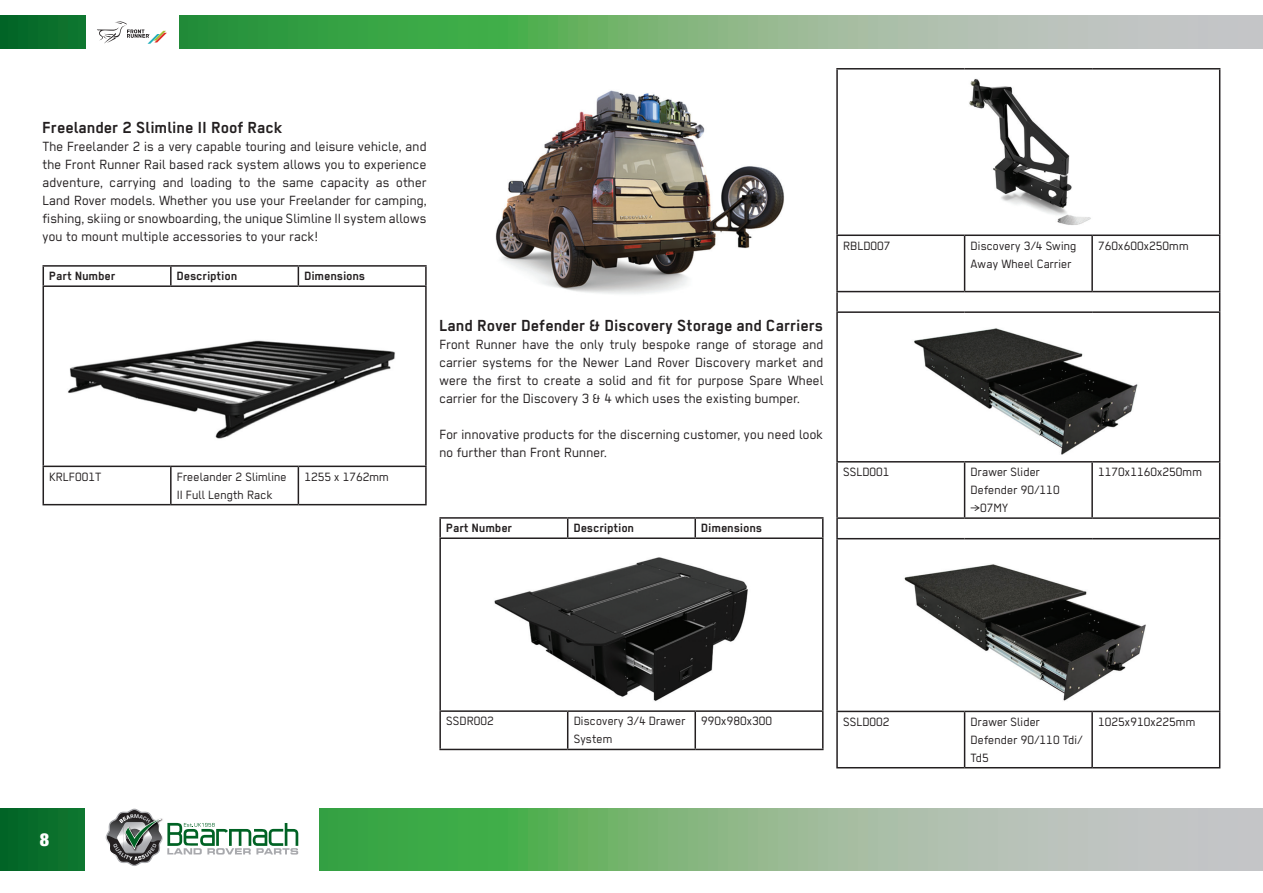
<style>
.page{position:relative;width:1263px;height:893px;background:#fff}
.page>*{position:absolute;margin:0;border:0;box-sizing:border-box;transform-origin:0 0}
.Hel_Med_8pt_Obli{font:700 18px "Regular";color:#231f20}
.t1{font:900 condensed 18px "Helvetica Neue LT Std";color:#fff}
.Hel_Med_8pt_Obli-2{font:15px/18px "Regular";color:#231f20;text-align:justify}
.Hel_Med_8pt_Obli-3{font:13.5px/18px "Regular";color:#231f20}
.Hel_Med_8pt_Obli-4{font:700 13.5px "Regular";color:#231f20}
</style>
<div class="page">
<hr style="left:43px;top:265px;width:128px;height:2px;background:#231f20">
<svg style="left:43px;top:267px;width:1px;height:18px"></svg>
<hr style="left:171px;top:265px;width:127px;height:2px;background:#231f20">
<svg style="left:170px;top:267px;width:2px;height:18px"></svg>
<hr style="left:298px;top:265px;width:129px;height:2px;background:#231f20">
<svg style="left:298px;top:267px;width:1px;height:18px"></svg>
<svg style="left:425px;top:267px;width:2px;height:18px"></svg>
<hr style="left:43px;top:285px;width:128px;height:2px;background:#231f20">
<hr style="left:43px;top:287px;width:1px;height:179px;background:#231f20">
<hr style="left:171px;top:285px;width:127px;height:2px;background:#231f20">
<hr style="left:298px;top:285px;width:129px;height:2px;background:#231f20">
<hr style="left:425px;top:287px;width:2px;height:179px;background:#231f20">
<hr style="left:43px;top:466px;width:128px;height:1px;background:#231f20">
<hr style="left:43px;top:467px;width:1px;height:37px;background:#231f20">
<hr style="left:171px;top:466px;width:127px;height:1px;background:#231f20">
<hr style="left:170px;top:467px;width:2px;height:37px;background:#231f20">
<hr style="left:298px;top:466px;width:129px;height:1px;background:#231f20">
<hr style="left:298px;top:467px;width:1px;height:37px;background:#231f20">
<hr style="left:425px;top:467px;width:2px;height:37px;background:#231f20">
<hr style="left:43px;top:504px;width:128px;height:1px;background:#231f20">
<hr style="left:171px;top:504px;width:127px;height:1px;background:#231f20">
<hr style="left:298px;top:504px;width:129px;height:1px;background:#231f20">
<hr style="left:439px;top:517px;width:129px;height:2px;background:#231f20">
<svg style="left:439px;top:519px;width:2px;height:18px"></svg>
<hr style="left:568px;top:517px;width:127px;height:2px;background:#231f20">
<svg style="left:567px;top:519px;width:1px;height:18px"></svg>
<hr style="left:695px;top:517px;width:128px;height:2px;background:#231f20">
<svg style="left:694px;top:519px;width:2px;height:18px"></svg>
<svg style="left:822px;top:519px;width:1px;height:18px"></svg>
<hr style="left:439px;top:537px;width:129px;height:2px;background:#231f20">
<hr style="left:439px;top:539px;width:2px;height:171px;background:#231f20">
<hr style="left:568px;top:537px;width:127px;height:2px;background:#231f20">
<hr style="left:695px;top:537px;width:128px;height:2px;background:#231f20">
<hr style="left:822px;top:539px;width:1px;height:171px;background:#231f20">
<hr style="left:439px;top:710px;width:129px;height:2px;background:#231f20">
<hr style="left:439px;top:712px;width:2px;height:37px;background:#231f20">
<hr style="left:568px;top:710px;width:127px;height:2px;background:#231f20">
<hr style="left:567px;top:712px;width:1px;height:37px;background:#231f20">
<hr style="left:695px;top:710px;width:128px;height:2px;background:#231f20">
<hr style="left:694px;top:712px;width:2px;height:37px;background:#231f20">
<hr style="left:822px;top:712px;width:1px;height:37px;background:#231f20">
<hr style="left:439px;top:749px;width:129px;height:1px;background:#231f20">
<hr style="left:568px;top:749px;width:127px;height:1px;background:#231f20">
<hr style="left:695px;top:749px;width:128px;height:1px;background:#231f20">
<hr style="left:836px;top:68px;width:129px;height:2px;background:#231f20">
<hr style="left:836px;top:70px;width:2px;height:165px;background:#231f20">
<hr style="left:965px;top:68px;width:127px;height:2px;background:#231f20">
<hr style="left:1092px;top:68px;width:128px;height:2px;background:#231f20">
<hr style="left:1219px;top:70px;width:1px;height:165px;background:#231f20">
<hr style="left:836px;top:235px;width:129px;height:1px;background:#231f20">
<hr style="left:836px;top:236px;width:2px;height:55px;background:#231f20">
<hr style="left:965px;top:235px;width:127px;height:1px;background:#231f20">
<hr style="left:964px;top:236px;width:1px;height:55px;background:#231f20">
<hr style="left:1092px;top:235px;width:128px;height:1px;background:#231f20">
<hr style="left:1091px;top:236px;width:2px;height:55px;background:#231f20">
<hr style="left:1219px;top:236px;width:1px;height:55px;background:#231f20">
<hr style="left:836px;top:291px;width:129px;height:1px;background:#231f20">
<svg style="left:836px;top:292px;width:2px;height:19px"></svg>
<hr style="left:965px;top:291px;width:127px;height:1px;background:#231f20">
<hr style="left:1092px;top:291px;width:128px;height:1px;background:#231f20">
<svg style="left:1219px;top:292px;width:1px;height:19px"></svg>
<hr style="left:836px;top:311px;width:129px;height:2px;background:#231f20">
<hr style="left:836px;top:313px;width:2px;height:148px;background:#231f20">
<hr style="left:965px;top:311px;width:127px;height:2px;background:#231f20">
<hr style="left:1092px;top:311px;width:128px;height:2px;background:#231f20">
<hr style="left:1219px;top:313px;width:1px;height:148px;background:#231f20">
<hr style="left:836px;top:461px;width:129px;height:2px;background:#231f20">
<hr style="left:836px;top:463px;width:2px;height:54px;background:#231f20">
<hr style="left:965px;top:461px;width:127px;height:2px;background:#231f20">
<hr style="left:964px;top:463px;width:1px;height:54px;background:#231f20">
<hr style="left:1092px;top:461px;width:128px;height:2px;background:#231f20">
<hr style="left:1091px;top:463px;width:2px;height:54px;background:#231f20">
<hr style="left:1219px;top:463px;width:1px;height:54px;background:#231f20">
<hr style="left:836px;top:517px;width:129px;height:2px;background:#231f20">
<svg style="left:836px;top:519px;width:2px;height:19px"></svg>
<hr style="left:965px;top:517px;width:127px;height:2px;background:#231f20">
<hr style="left:1092px;top:517px;width:128px;height:2px;background:#231f20">
<svg style="left:1219px;top:519px;width:1px;height:19px"></svg>
<hr style="left:836px;top:538px;width:129px;height:1px;background:#231f20">
<hr style="left:836px;top:539px;width:2px;height:172px;background:#231f20">
<hr style="left:965px;top:538px;width:127px;height:1px;background:#231f20">
<hr style="left:1092px;top:538px;width:128px;height:1px;background:#231f20">
<hr style="left:1219px;top:539px;width:1px;height:172px;background:#231f20">
<hr style="left:836px;top:711px;width:129px;height:1px;background:#231f20">
<hr style="left:836px;top:712px;width:2px;height:55px;background:#231f20">
<hr style="left:965px;top:711px;width:127px;height:1px;background:#231f20">
<hr style="left:964px;top:712px;width:1px;height:55px;background:#231f20">
<hr style="left:1092px;top:711px;width:128px;height:1px;background:#231f20">
<hr style="left:1091px;top:712px;width:2px;height:55px;background:#231f20">
<hr style="left:1219px;top:712px;width:1px;height:55px;background:#231f20">
<hr style="left:836px;top:767px;width:129px;height:1px;background:#231f20">
<hr style="left:965px;top:767px;width:127px;height:1px;background:#231f20">
<hr style="left:1092px;top:767px;width:128px;height:1px;background:#231f20">
<svg style="left:0;top:809px;width:1263px;height:62px"></svg>
<svg style="left:0;top:15px;width:1263px;height:34px"></svg>
<div style="left:85px;top:804px;width:234px;height:71px;background:#fff"></div>
<svg style="left:106px;top:809px;width:192px;height:57px"></svg>
<div style="left:86px;top:15px;width:93px;height:34px;background:#fff"></div>
<svg style="left:97px;top:21px;width:70px;height:23px"></svg>
<img style="left:68px;top:340px;width:327px;height:99px">
<img style="left:494px;top:557px;width:254px;height:144px">
<img style="left:969px;top:78px;width:122px;height:147px">
<img style="left:914px;top:328px;width:224px;height:127px">
<img style="left:904px;top:564px;width:242px;height:137px">
<img style="left:495px;top:90px;width:289px;height:204px">
<p class="Hel_Med_8pt_Obli" style="left:43px;top:118px;width:242px">Freelander 2 Slimline II Roof Rack</p>
<p class="Hel_Med_8pt_Obli-2" style="left:43px;top:137px;width:386px">The Freelander 2 is a very capable touring and leisure vehicle, and the Front Runner Rail based rack system allows you to experience adventure, carrying and loading to the same capacity as other Land Rover models. Whether you use your Freelander for camping, fishing, skiing or snowboarding, the unique Slimline II system allows you to mount multiple accessories to your rack!</p>
<p class="Hel_Med_8pt_Obli-4" style="left:49px;top:269px;width:68px">Part Number</p>
<p class="Hel_Med_8pt_Obli-4" style="left:177px;top:269px;width:62px">Description</p>
<p class="Hel_Med_8pt_Obli-4" style="left:304px;top:269px;width:63px">Dimensions</p>
<p class="Hel_Med_8pt_Obli-3" style="left:49px;top:467px;width:54px">KRLF001T</p>
<p class="Hel_Med_8pt_Obli-3" style="left:177px;top:467px;width:111px">Freelander 2 Slimline<br>II Full Length Rack</p>
<p class="Hel_Med_8pt_Obli-3" style="left:304px;top:467px;width:86px">1255 x 1762mm</p>
<p class="Hel_Med_8pt_Obli" style="left:439px;top:316px;width:386px">Land Rover Defender &amp; Discovery Storage and Carriers</p>
<p class="Hel_Med_8pt_Obli-2" style="left:439px;top:335px;width:386px">Front Runner have the only truly bespoke range of storage and carrier systems for the Newer Land Rover Discovery market and were the first to create a solid and fit for purpose Spare Wheel carrier for the Discovery 3 &amp; 4 which uses the existing bumper.</p>
<p class="Hel_Med_8pt_Obli-2" style="left:439px;top:425px;width:386px">For innovative products for the discerning customer, you need look no further than Front Runner.</p>
<p class="Hel_Med_8pt_Obli-4" style="left:446px;top:521px;width:68px">Part Number</p>
<p class="Hel_Med_8pt_Obli-4" style="left:574px;top:521px;width:62px">Description</p>
<p class="Hel_Med_8pt_Obli-4" style="left:701px;top:521px;width:63px">Dimensions</p>
<p class="Hel_Med_8pt_Obli-3" style="left:843px;top:236px;width:49px">RBLD007</p>
<p class="Hel_Med_8pt_Obli-3" style="left:971px;top:236px;width:107px">Discovery 3/4 Swing<br>Away Wheel Carrier</p>
<p class="Hel_Med_8pt_Obli-3" style="left:1098px;top:236px;width:92px">760x600x250mm</p>
<p class="Hel_Med_8pt_Obli-3" style="left:843px;top:463px;width:48px">SSLD001</p>
<p class="Hel_Med_8pt_Obli-3" style="left:971px;top:463px;width:91px">Drawer Slider<br>Defender 90/110 &gt;07MY</p>
<p class="Hel_Med_8pt_Obli-3" style="left:1098px;top:463px;width:105px">1170x1160x250mm</p>
<p class="t1" style="left:40px;top:829px;width:11px">8</p>
<p class="Hel_Med_8pt_Obli-3" style="left:446px;top:712px;width:49px">SSDR002</p>
<p class="Hel_Med_8pt_Obli-3" style="left:574px;top:712px;width:113px">Discovery 3/4 Drawer<br>System</p>
<p class="Hel_Med_8pt_Obli-3" style="left:701px;top:712px;width:73px">990x980x300</p>
<p class="Hel_Med_8pt_Obli-3" style="left:843px;top:712px;width:48px">SSLD002</p>
<p class="Hel_Med_8pt_Obli-3" style="left:971px;top:712px;width:114px">Drawer Slider<br>Defender 90/110 Tdi/<br>Td5</p>
<p class="Hel_Med_8pt_Obli-3" style="left:1098px;top:712px;width:99px">1025x910x225mm</p>
</div>
